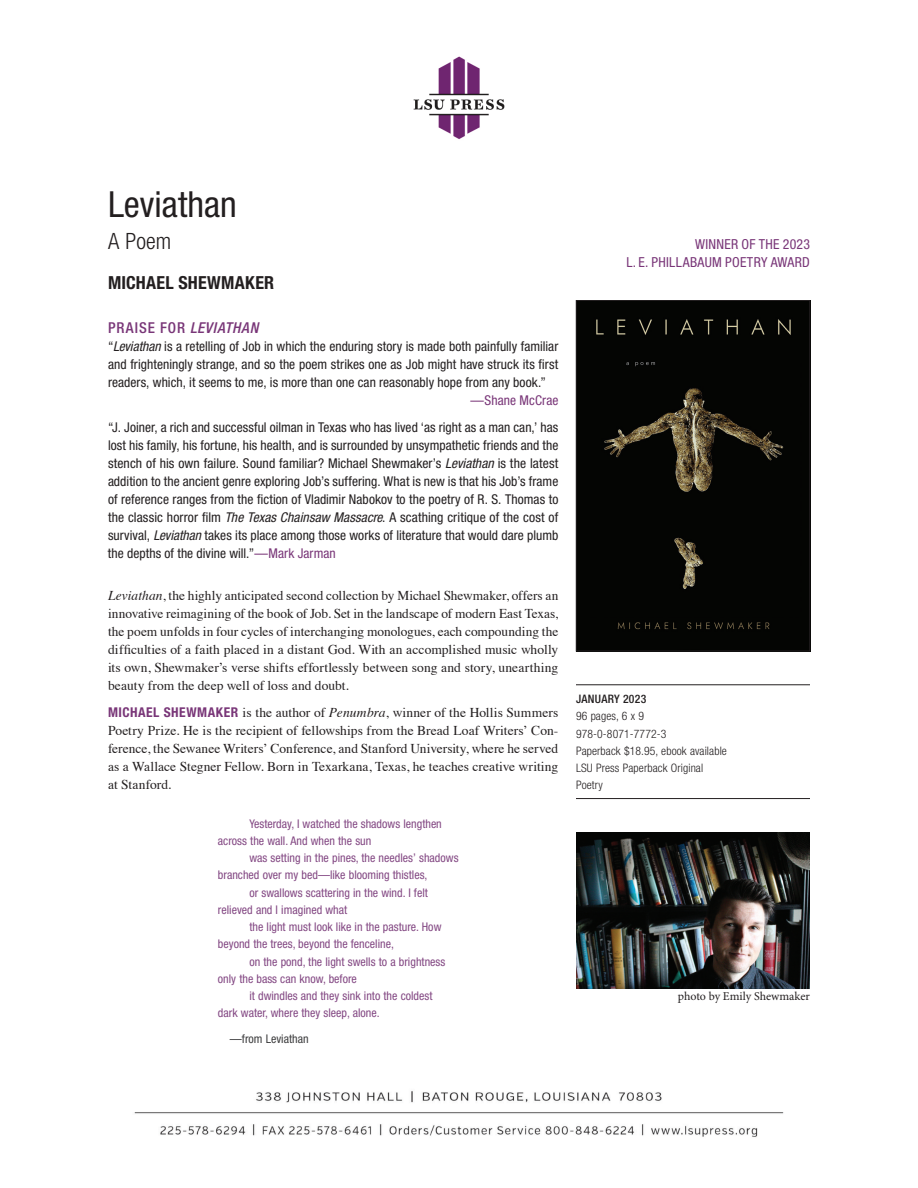
<style>
.page{position:relative;width:918px;height:1188px;background:#fff}
.page>*{position:absolute;margin:0;border:0;box-sizing:border-box;transform-origin:0 0}
.t1{font:condensed 36px "Helvetica Neue";color:#231f20}
.t2{font:300 condensed 22.5px "Helvetica Neue";color:#231f20}
.t3{font:700 condensed 18px "Helvetica Neue";letter-spacing:.01em;color:#231f20}
.t4{font:500 condensed 15px "Helvetica Neue";letter-spacing:.06em;color:#793678}
.t5{font:condensed 13.8px "Helvetica Neue";letter-spacing:.02em;color:#793678}
.t6{font:condensed 13.5px/18px "Helvetica Neue";letter-spacing:.005em;color:#231f20;text-align:justify}
.t7{font:13.5px/18px "Times";color:#231f20;text-align:justify}
.t8{font:condensed 13.5px "Helvetica Neue";letter-spacing:.01em;color:#793678}
.t9{font:condensed 12px/17.2px "Helvetica Neue";color:#834883}
.t10{font:12px "Minion Pro";letter-spacing:-.005em;color:#231f20}
.t11{font:condensed 12px "Helvetica Neue";color:#3e3e3f}
.t12{font:300 condensed 11.7px/17.2px "Helvetica Neue";letter-spacing:.01em;color:#231f20}
.t13{font:500 condensed 11.7px "Helvetica Neue";letter-spacing:.025em;color:#231f20}
.s1{font-style:italic}
.s2{color:#793678}
.s3{font-family:"Helvetica Neue";font-weight:700;font-stretch:condensed;color:#793678}
</style>
<div class="page">
<img style="left:413px;top:56px;width:92px;height:84px">
<img style="left:134px;top:1091px;width:650px;height:46px">
<hr style="left:576px;top:685px;width:234px;height:1px;background:#231f20">
<hr style="left:576px;top:798px;width:234px;height:1px;background:#231f20">
<img style="left:576px;top:833px;width:234px;height:156px">
<img style="left:578px;top:302px;width:230px;height:347px">
<div style="left:576px;top:300px;width:234px;height:351px;border:1px solid #231f20"></div>
<h1 class="t1" style="left:108px;top:184px;width:130px">Leviathan</h1>
<h2 class="t2" style="left:108px;top:228px;width:65px">A Poem</h2>
<h3 class="t3" style="left:108px;top:272px;width:168px">MICHAEL SHEWMAKER</h3>
<p class="t4" style="left:108px;top:318px;width:152px">PRAISE FOR <span class="s1">LEVIATHAN</span></p>
<p class="t6" style="left:108px;top:337px;width:452px">“<span class="s1">Leviathan</span> is a retelling of Job in which the enduring story is made both painfully familiar and frighteningly strange, and so the poem strikes one as Job might have struck its first readers, which, it seems to me, is more than one can reasonably hope from any book.”</p>
<p class="t8" style="left:471px;top:392px;width:89px">—Shane McCrae</p>
<p class="t6" style="left:108px;top:418px;width:452px">“J. Joiner, a rich and successful oilman in Texas who has lived ‘as right as a man can,’ has lost his family, his fortune, his health, and is surrounded by unsympathetic friends and the stench of his own failure. Sound familiar? Michael Shewmaker’s <span class="s1">Leviathan</span> is the latest addition to the ancient genre exploring Job’s suffering. What is new is that his Job’s frame of reference ranges from the fiction of Vladimir Nabokov to the poetry of R. S. Thomas to the classic horror film <span class="s1">The Texas Chainsaw Massacre</span>. A scathing critique of the cost of survival, <span class="s1">Leviathan</span> takes its place among those works of literature that would dare plumb the depths of the divine will.”<span class="s2">—Mark Jarman</span></p>
<p class="t7" style="left:108px;top:585px;width:452px"><span class="s1">Leviathan</span>, the highly anticipated second collection by Michael Shewmaker, offers an innovative reimagining of the book of Job. Set in the landscape of modern East Texas, the poem unfolds in four cycles of interchanging monologues, each compounding the difficulties of a faith placed in a distant God. With an accomplished music wholly its own, Shewmaker’s verse shifts effortlessly between song and story, unearthing beauty from the deep well of loss and doubt.</p>
<p class="t7" style="left:108px;top:702px;width:452px"><span class="s3">MICHAEL SHEWMAKER</span> is the author of <span class="s1">Penumbra</span>, winner of the Hollis Summers Poetry Prize. He is the recipient of fellowships from the Bread Loaf Writers’ Con&shy;ference, the Sewanee Writers’ Conference, and Stanford University, where he served as a Wallace Stegner Fellow. Born in Texarkana, Texas, he teaches creative writing at Stanford.</p>
<p class="t9" style="left:218px;top:815px;width:225px;text-indent:32px">Yesterday, I watched the shadows lengthen across the wall. And when the sun</p>
<p class="t9" style="left:249px;top:849px;width:211px">was setting in the pines, the needles’ shadows</p>
<p class="t9" style="left:218px;top:866px;width:211px">branched over my bed—like blooming thistles,</p>
<p class="t9" style="left:249px;top:884px;width:180px">or swallows scattering in the wind. I felt</p>
<p class="t9" style="left:218px;top:901px;width:131px">relieved and I imagined what</p>
<p class="t9" style="left:249px;top:918px;width:194px">the light must look like in the pasture. How</p>
<p class="t9" style="left:218px;top:935px;width:177px">beyond the trees, beyond the fenceline,</p>
<p class="t9" style="left:249px;top:953px;width:197px">on the pond, the light swells to a brightness</p>
<p class="t9" style="left:218px;top:970px;width:140px">only the bass can know, before</p>
<p class="t9" style="left:249px;top:987px;width:184px">it dwindles and they sink into the coldest</p>
<p class="t9" style="left:218px;top:1004px;width:163px">dark water, where they sleep, alone.</p>
<p class="t11" style="left:230px;top:1032px;width:80px">—from Leviathan</p>
<p class="t5" style="left:695px;top:236px;width:116px">Winn er of th e 2023</p>
<p class="t5" style="left:626px;top:254px;width:40px">L. E. Philla</p>
<p class="t5" style="left:690px;top:254px;width:121px">baum Poetry Award</p>
<p class="t13" style="left:576px;top:692px;width:72px">JANUARY 2023</p>
<p class="t12" style="left:576px;top:707px;width:152px">96 pages, 6 x 9<br>978-0-8071-7772-3<br>Paperback $18.95, ebook available<br>LSU Press Paperback Original<br>Poetry</p>
<p class="t10" style="left:678px;top:989px;width:134px">photo by Emily Shewmaker</p>
</div>
